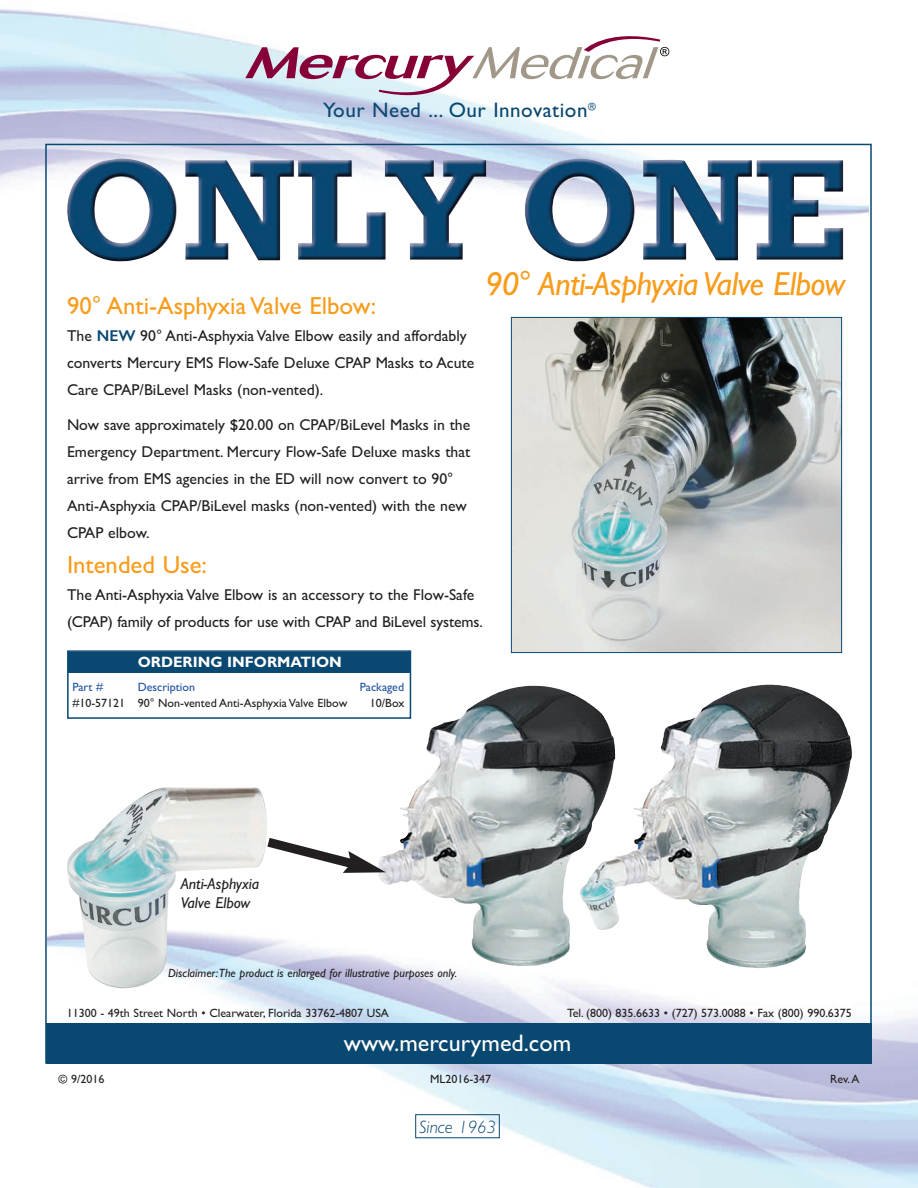
<style>
.page{position:relative;width:918px;height:1188px;background:#fff}
.page>*{position:absolute;margin:0;border:0;box-sizing:border-box;transform-origin:0 0}
.t1{font:italic 33.3px "Gill Sans";letter-spacing:-.015em;color:#f89c1c}
.t2{font:24.75px "Gill Sans";color:#f89c1c}
.t3{font:24px "Gill Sans";color:#fff}
.t4{font:21px "Gill Sans";letter-spacing:.025em;color:#094871}
.t5{font:italic 300 18px "Gill Sans";color:#094871}
.t6{font:15.75px/27px "Gill Sans";color:#231f20}
.t7{font:italic 15.75px/18.9px "Gill Sans";color:#231f20}
.t8{font:700 15px "Gill Sans";color:#fff}
.t9{font:12px "Gill Sans";color:#231f20}
.t10{font:italic 12px "Gill Sans";color:#231f20}
.t11{font:12px "Gill Sans";color:#1d52a3}
.s1{font-weight:600;color:#094871}
</style>
<div class="page">
<img style="left:67px;top:158px;width:776px;height:104px">
<img style="left:48px;top:715px;width:870px;height:473px">
<svg style="left:245px;top:36px;width:424px;height:59px"></svg>
<div style="left:46px;top:1023px;width:825px;height:41px;background:#094871"></div>
<div style="left:416px;top:1114px;width:84px;height:24px;border:1px solid #094871"></div>
<img style="left:513px;top:319px;width:327px;height:332px">
<div style="left:511px;top:317px;width:331px;height:336px;border:1px solid #094871"></div>
<div style="left:69px;top:652px;width:341px;height:65px;background:#fff"></div>
<div style="left:67px;top:650px;width:344px;height:69px;border:2px solid #094871"></div>
<div style="left:69px;top:652px;width:342px;height:21px;background:#094871"></div>
<img style="left:633px;top:685px;width:208px;height:131px">
<img style="left:67px;top:787px;width:200px;height:202px">
<svg style="left:258px;top:831px;width:128px;height:44px"></svg>
<h3 class="t4" style="left:323px;top:98px;width:274px">Your Need ... Our Innovation<sup>®</sup></h3>
<h1 class="t1" style="left:485px;top:264px;width:361px">90° Anti-Asphyxia Valve Elbow</h1>
<h2 class="t2" style="left:67px;top:291px;width:311px">90° Anti-Asphyxia Valve Elbow:</h2>
<p class="t6" style="left:67px;top:322px;width:409px">The <span class="s1">NEW</span> 90° Anti-Asphyxia Valve Elbow easily and affordably converts Mercury EMS Flow-Safe Deluxe CPAP Masks to Acute<br>Care CPAP/BiLevel Masks (non-vented).</p>
<p class="t6" style="left:67px;top:411px;width:405px">Now save approximately $20.00 on CPAP/BiLevel Masks in the Emergency Department. Mercury Flow-Safe Deluxe masks that arrive from EMS agencies in the ED will now convert to 90° Anti-Asphyxia CPAP/BiLevel masks (non-vented) with the new CPAP elbow.</p>
<h2 class="t2" style="left:67px;top:550px;width:142px">Intended Use:</h2>
<p class="t6" style="left:67px;top:581px;width:418px">The Anti-Asphyxia Valve Elbow is an accessory to the Flow-Safe (CPAP) family of products for use with CPAP and BiLevel systems.</p>
<p class="t8" style="left:138px;top:653px;width:206px">ORDERING INFORMATION</p>
<p class="t11" style="left:72px;top:680px;width:32px">Part #</p>
<p class="t11" style="left:138px;top:680px;width:59px">Description</p>
<p class="t11" style="left:360px;top:680px;width:46px">Packaged</p>
<p class="t9" style="left:72px;top:696px;width:276px">#10-57121 90° Non-vented Anti-Asphyxia Valve Elbow</p>
<p class="t9" style="left:370px;top:696px;width:36px">10/Box</p>
<p class="t7" style="left:181px;top:874px;width:80px">Anti-Asphyxia<br>Valve Elbow</p>
<p class="t10" style="left:168px;top:966px;width:291px">Disclaimer:The product is enlarged for illustrative purposes only.</p>
<p class="t9" style="left:67px;top:1006px;width:324px">11300 - 49th Street North • Clearwater, Florida 33762-4807 USA</p>
<p class="t9" style="left:567px;top:1006px;width:286px">Tel. (800) 835.6633 • (727) 573.0088 • Fax (800) 990.6375</p>
<h3 class="t3" style="left:344px;top:1029px;width:229px">www.mercurymed.com</h3>
<p class="t9" style="left:59px;top:1072px;width:47px">© 9/2016</p>
<p class="t9" style="left:430px;top:1072px;width:63px">ML2016-347</p>
<p class="t9" style="left:830px;top:1072px;width:31px">Rev. A</p>
<p class="t5" style="left:419px;top:1116px;width:78px">Since 1963</p>
</div>
